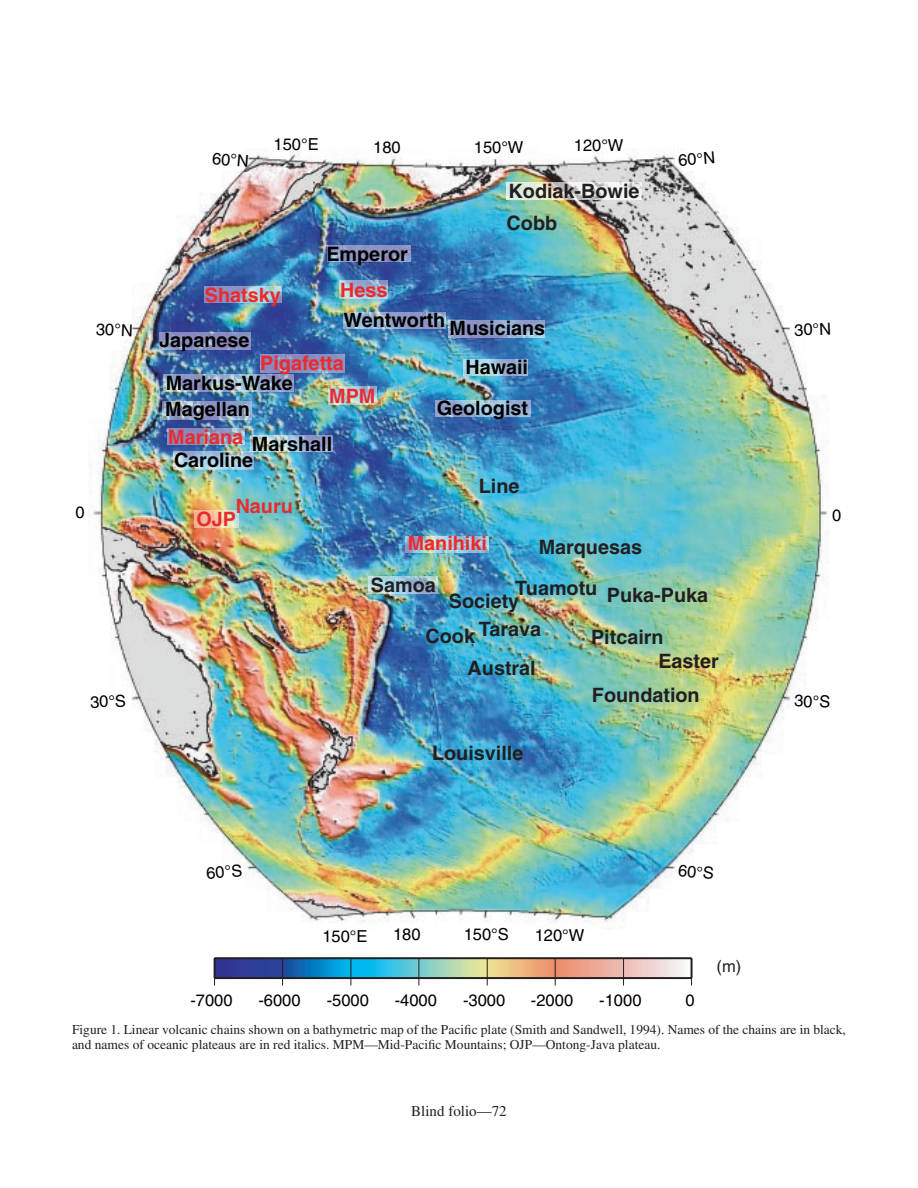
<style>
.page{position:relative;width:918px;height:1188px;background:#fff}
.page>*{position:absolute;margin:0;border:0;box-sizing:border-box;transform-origin:0 0}
.t1{font:700 19.8px/23.4px "Helvetica";color:#231f20}
.t2{font:700 19.8px "Helvetica";color:#000}
.t3{font:700 19.8px "Helvetica";color:#ec2a2d}
.t4{font:16.5px "Helvetica";color:#000}
.t5{font:16.5px "Helvetica";color:#231f20}
.t6{font:15px "Times";color:#231f20}
.t7{font:13.5px/15px "Times";color:#231f20}
</style>
<div class="page">
<img style="left:90px;top:150px;width:738px;height:773px">
<img style="left:216px;top:959px;width:475px;height:18px">
<hr style="left:691px;top:958px;width:2px;height:20px;background:#231f20">
<hr style="left:214px;top:958px;width:2px;height:20px;background:#231f20">
<hr style="left:215px;top:957px;width:477px;height:2px;background:#231f20">
<hr style="left:215px;top:977px;width:477px;height:2px;background:#231f20">
<svg style="left:282px;top:959px;width:1px;height:26px"></svg>
<svg style="left:350px;top:959px;width:2px;height:26px"></svg>
<svg style="left:418px;top:959px;width:2px;height:26px"></svg>
<svg style="left:487px;top:959px;width:1px;height:26px"></svg>
<svg style="left:555px;top:959px;width:1px;height:26px"></svg>
<svg style="left:623px;top:959px;width:1px;height:26px"></svg>
<img style="left:163px;top:401px;width:89px;height:18px">
<img style="left:163px;top:374px;width:131px;height:18px">
<img style="left:327px;top:245px;width:83px;height:17px">
<img style="left:344px;top:313px;width:101px;height:16px">
<img style="left:448px;top:320px;width:97px;height:17px">
<img style="left:168px;top:428px;width:76px;height:17px">
<img style="left:250px;top:436px;width:83px;height:16px">
<img style="left:205px;top:287px;width:77px;height:16px">
<img style="left:340px;top:281px;width:48px;height:18px">
<img style="left:261px;top:354px;width:84px;height:19px">
<img style="left:435px;top:401px;width:96px;height:15px">
<img style="left:463px;top:359px;width:65px;height:16px">
<img style="left:194px;top:511px;width:44px;height:17px">
<img style="left:329px;top:386px;width:48px;height:18px">
<img style="left:173px;top:451px;width:80px;height:18px">
<img style="left:160px;top:333px;width:91px;height:17px">
<img style="left:406px;top:536px;width:82px;height:16px">
<img style="left:368px;top:576px;width:70px;height:17px">
<img style="left:507px;top:182px;width:135px;height:17px">
<p class="t4" style="left:274px;top:138px;width:47px">150°E</p>
<p class="t4" style="left:574px;top:140px;width:51px">120°W</p>
<p class="t4" style="left:373px;top:141px;width:29px">180</p>
<p class="t4" style="left:474px;top:142px;width:51px">150°W</p>
<p class="t4" style="left:213px;top:152px;width:38px;rotate:5deg">60°N</p>
<p class="t4" style="left:678px;top:154px;width:38px;rotate:-5deg">60°N</p>
<h1 class="t1" style="left:509px;top:181px;width:132px">Kodiak-Bowie</h1>
<h1 class="t2" style="left:326px;top:247px;width:83px">Emperor</h1>
<h1 class="t1" style="left:507px;top:213px;width:52px">Cobb</h1>
<h1 class="t3" style="left:205px;top:288px;width:77px">Shatsky</h1>
<h1 class="t3" style="left:340px;top:282px;width:49px">Hess</h1>
<h1 class="t2" style="left:159px;top:333px;width:92px">Japanese</h1>
<h1 class="t2" style="left:343px;top:313px;width:103px">Wentworth</h1>
<h1 class="t2" style="left:450px;top:321px;width:97px">Musicians</h1>
<p class="t4" style="left:96px;top:323px;width:38px;rotate:2deg">30°N</p>
<p class="t4" style="left:794px;top:324px;width:38px;rotate:-2deg">30°N</p>
<h1 class="t3" style="left:260px;top:356px;width:85px">Pigafetta</h1>
<h1 class="t2" style="left:465px;top:360px;width:64px">Hawaii</h1>
<h1 class="t2" style="left:166px;top:376px;width:128px">Markus-Wake</h1>
<h1 class="t3" style="left:329px;top:388px;width:48px">MPM</h1>
<h1 class="t2" style="left:165px;top:402px;width:86px">Magellan</h1>
<h1 class="t2" style="left:437px;top:401px;width:93px">Geologist</h1>
<h1 class="t3" style="left:168px;top:430px;width:76px">Mariana</h1>
<h1 class="t2" style="left:252px;top:436px;width:82px">Marshall</h1>
<h1 class="t2" style="left:174px;top:453px;width:81px">Caroline</h1>
<h1 class="t1" style="left:479px;top:476px;width:42px">Line</h1>
<h1 class="t3" style="left:236px;top:499px;width:59px">Nauru</h1>
<p class="t4" style="left:75px;top:506px;width:11px">0</p>
<p class="t4" style="left:832px;top:509px;width:11px">0</p>
<h1 class="t3" style="left:196px;top:512px;width:41px">OJP</h1>
<h1 class="t3" style="left:408px;top:536px;width:81px">Manihiki</h1>
<h1 class="t1" style="left:371px;top:575px;width:66px">Samoa</h1>
<h1 class="t1" style="left:539px;top:537px;width:105px">Marquesas</h1>
<h1 class="t1" style="left:607px;top:585px;width:103px">Puka-Puka</h1>
<h1 class="t1" style="left:515px;top:578px;width:84px">Tuamotu</h1>
<h1 class="t1" style="left:449px;top:591px;width:72px">Society</h1>
<h1 class="t1" style="left:479px;top:619px;width:64px">Tarava</h1>
<h1 class="t1" style="left:426px;top:627px;width:51px">Cook</h1>
<h1 class="t1" style="left:468px;top:658px;width:70px">Austral</h1>
<h1 class="t1" style="left:658px;top:627px;width:62px;text-indent:-67px">Pitcairn<br>Easter</h1>
<h1 class="t1" style="left:592px;top:685px;width:109px">Foundation</h1>
<p class="t4" style="left:90px;top:696px;width:37px;rotate:-2deg">30°S</p>
<p class="t4" style="left:795px;top:695px;width:37px;rotate:2deg">30°S</p>
<h1 class="t1" style="left:432px;top:743px;width:93px">Louisville</h1>
<p class="t4" style="left:206px;top:867px;width:37px;rotate:-5deg">60°S</p>
<p class="t4" style="left:679px;top:864px;width:37px;rotate:5deg">60°S</p>
<p class="t4" style="left:322px;top:930px;width:47px">150°E</p>
<p class="t4" style="left:393px;top:928px;width:29px">180</p>
<p class="t4" style="left:464px;top:928px;width:47px">150°S</p>
<p class="t4" style="left:535px;top:929px;width:51px">120°W</p>
<p class="t4" style="left:190px;top:995px;width:44px">-7000</p>
<p class="t4" style="left:258px;top:995px;width:44px">-6000</p>
<p class="t4" style="left:327px;top:995px;width:44px">-5000</p>
<p class="t4" style="left:395px;top:995px;width:44px">-4000</p>
<p class="t4" style="left:463px;top:995px;width:44px">-3000</p>
<p class="t4" style="left:531px;top:995px;width:44px">-2000</p>
<p class="t4" style="left:599px;top:995px;width:44px">-1000</p>
<p class="t4" style="left:685px;top:995px;width:11px">0</p>
<p class="t5" style="left:717px;top:960px;width:26px">(m)</p>
<p class="t7" style="left:72px;top:1023px;width:775px">Figure 1. Linear volcanic chains shown on a bathymetric map of the Pacific plate (Smith and Sandwell, 1994). Names of the chains are in black, and names of oceanic plateaus are in red italics. MPM—Mid-Pacific Mountains; OJP—Ontong-Java plateau.</p>
<p class="t6" style="left:411px;top:1105px;width:97px">Blind folio—72</p>
</div>
